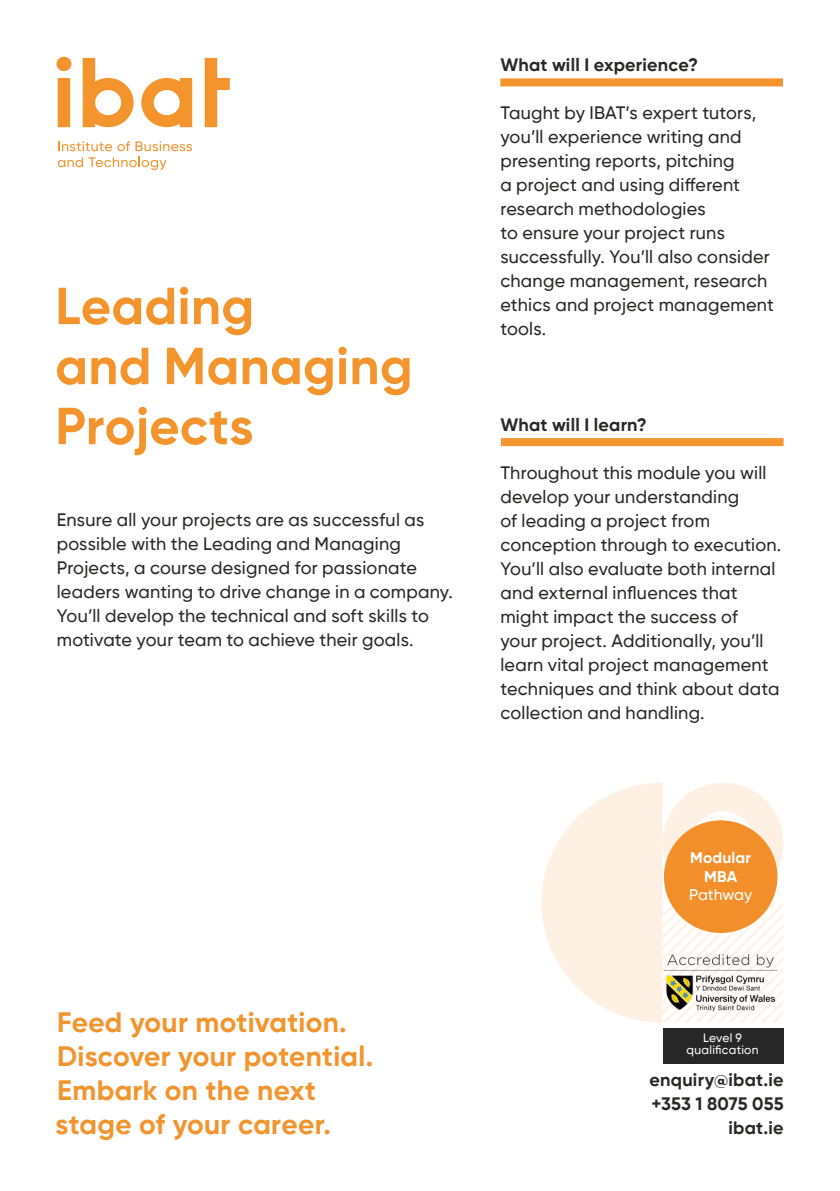
<style>
.page{position:relative;width:840px;height:1191px;background:#fff}
.page>*{position:absolute;margin:0;border:0;box-sizing:border-box;transform-origin:0 0}
.t1{font:700 52px "Gilroy";letter-spacing:.01em;color:#f3942d}
.t2{font:700 28px "Gilroy";letter-spacing:.01em;color:#f3942d}
.t3{font:500 18px/24px "Gilroy";letter-spacing:.015em;color:#282827}
.t4{font:700 18px "Gilroy";letter-spacing:.015em;color:#282827}
.t5{font:700 15.6px/18.6px "Gilroy";letter-spacing:.01em;color:#fff;text-align:center}
.t6{font:500 12px "Gilroy";letter-spacing:.025em;color:#fff}
.s1{font-weight:500}
</style>
<div class="page">
<div style="left:500px;top:438px;width:283px;height:8px;background:#f3942d"></div>
<div style="left:500px;top:78px;width:282px;height:8px;background:#f3942d"></div>
<svg style="left:541px;top:783px;width:242px;height:239px"></svg>
<svg style="left:58px;top:141px;width:134px;height:10px"></svg>
<svg style="left:58px;top:157px;width:108px;height:13px"></svg>
<div style="left:58px;top:78px;width:12px;height:49px;background:#f3942d"></div>
<svg style="left:83px;top:58px;width:50px;height:69px"></svg>
<svg style="left:205px;top:58px;width:25px;height:69px"></svg>
<svg style="left:141px;top:78px;width:51px;height:49px"></svg>
<div style="left:56px;top:57px;width:15px;height:14px;background:#f3942d;border-radius:50%"></div>
<div style="left:663px;top:820px;width:114px;height:113px;background:#f28f2b;border-radius:50%"></div>
<img style="left:663px;top:947px;width:114px;height:69px">
<div style="left:662px;top:1028px;width:121px;height:35px;background:#272727"></div>
<p class="t1" style="left:55px;top:273px;width:200px">Leading</p>
<p class="t1" style="left:55px;top:333px;width:358px">and Managing</p>
<p class="t1" style="left:55px;top:393px;width:199px">Projects</p>
<p class="t3" style="left:57px;top:507px;width:397px">Ensure all your projects are as successful as possible with the Leading and Managing Projects, a course designed for passionate leaders wanting to drive change in a company.<br>You’ll develop the technical and soft skills to motivate your team to achieve their goals.</p>
<p class="t4" style="left:500px;top:53px;width:199px">What will I experience?</p>
<p class="t3" style="left:500px;top:100px;width:275px">Taught by IBAT’s expert tutors, you’ll experience writing and presenting reports, pitching<br>a project and using different research methodologies<br>to ensure your project runs successfully. You’ll also consider change management, research ethics and project management tools.</p>
<p class="t4" style="left:500px;top:413px;width:148px">What will I learn?</p>
<p class="t3" style="left:500px;top:460px;width:282px">Throughout this module you will develop your understanding<br>of leading a project from conception through to execution.<br>You’ll also evaluate both internal and external influences that might impact the success of<br>your project. Additionally, you’ll learn vital project management techniques and think about data collection and handling.</p>
<p class="t2" style="left:57px;top:1005px;width:291px">Feed your motivation.</p>
<p class="t2" style="left:57px;top:1039px;width:317px">Discover your potential.</p>
<p class="t2" style="left:57px;top:1073px;width:260px">Embark on the next</p>
<p class="t2" style="left:55px;top:1107px;width:277px">stage of your career.</p>
<p class="t5" style="left:688px;top:848px;width:65px">Modular<br>MBA<br><span class="s1">Pathway</span></p>
<p class="t6" style="left:702px;top:1030px;width:40px">Level 9</p>
<p class="t6" style="left:686px;top:1042px;width:74px">qualification</p>
<p class="t4" style="left:649px;top:1068px;width:136px">enquiry@ibat.ie</p>
<p class="t4" style="left:651px;top:1092px;width:134px">+353 1 8075 055</p>
<p class="t4" style="left:728px;top:1116px;width:57px">ibat.ie</p>
</div>
